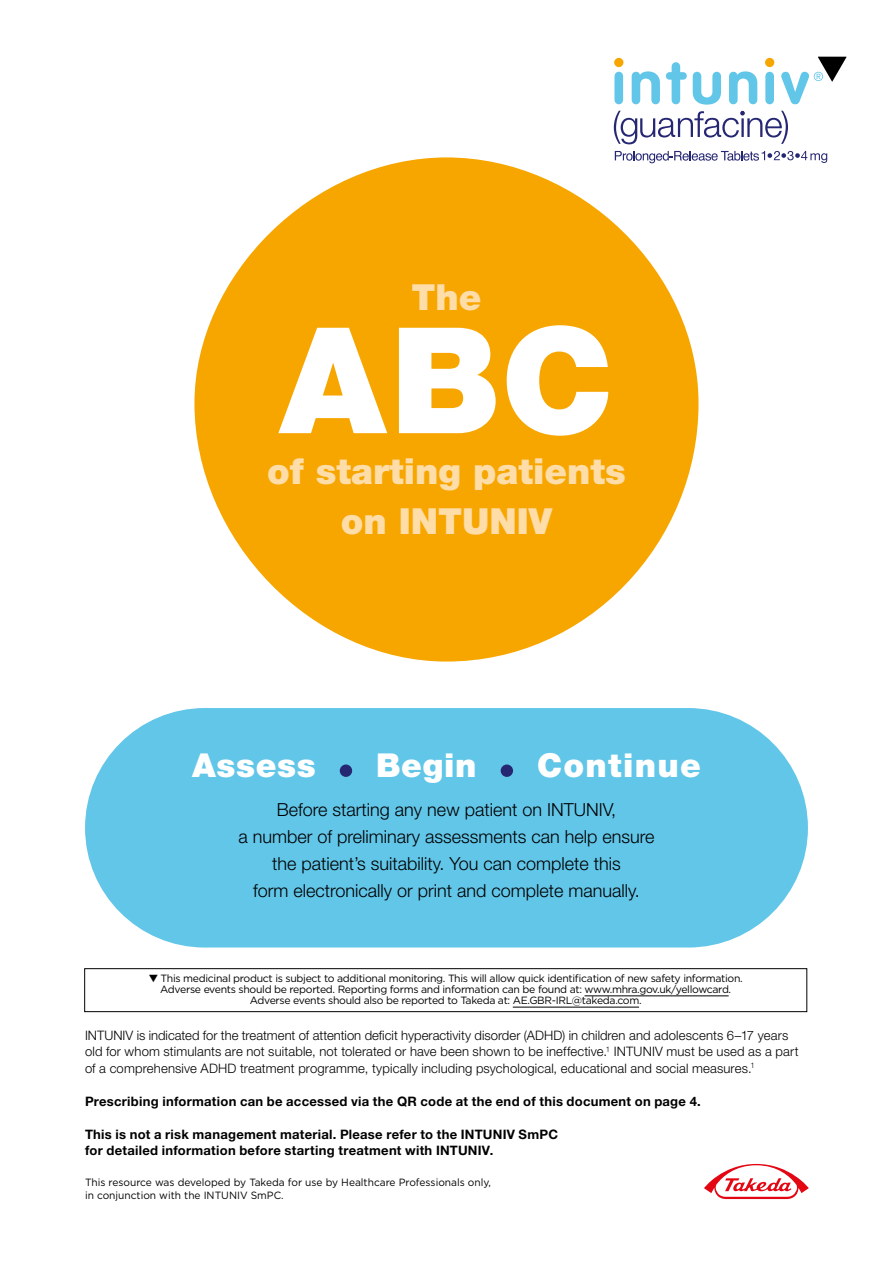
<style>
.page{position:relative;width:893px;height:1263px;background:#fff}
.page>*{position:absolute;margin:0;border:0;box-sizing:border-box;transform-origin:0 0}
.t1{font:900 147.6px "Helvetica Neue LT Std";color:#fff}
.t2{font:900 36px "Helvetica Neue LT Std";color:#fedda8}
.t3{font:900 33px "Helvetica Neue LT Std";letter-spacing:.02em;color:#fff}
.t4{font:900 33px "Helvetica Neue LT Std";letter-spacing:.04em;color:#fff}
.t5{font:300 18px/27px "Helvetica Neue LT Std";color:#000;text-align:center}
.t6{font:300 13.05px/16.2px "Helvetica Neue LT Std";letter-spacing:.01em;color:#000}
.t7{font:700 13.05px/16.2px "Helvetica Neue LT Std";letter-spacing:.02em;color:#000}
.t8{font:10.5px/11.2px "Gotham";letter-spacing:-.03em;color:#000;text-align:center}
.t9{font:10.5px/13.5px "Gotham";color:#000}
</style>
<div class="page">
<div style="left:194px;top:157px;width:504px;height:504px;background:#f7a600;border-radius:50%"></div>
<div style="left:614px;top:58px;width:9px;height:9px;background:#f7a600;border-radius:50%"></div>
<div style="left:765px;top:58px;width:9px;height:9px;background:#f7a600;border-radius:50%"></div>
<svg style="left:614px;top:72px;width:9px;height:32px"></svg>
<svg style="left:632px;top:71px;width:28px;height:33px"></svg>
<svg style="left:666px;top:62px;width:21px;height:42px"></svg>
<svg style="left:693px;top:72px;width:28px;height:33px"></svg>
<svg style="left:729px;top:71px;width:28px;height:33px"></svg>
<svg style="left:765px;top:72px;width:9px;height:32px"></svg>
<svg style="left:781px;top:56px;width:66px;height:48px"></svg>
<svg style="left:614px;top:111px;width:174px;height:33px"></svg>
<svg style="left:615px;top:151px;width:212px;height:12px"></svg>
<div style="left:85px;top:708px;width:723px;height:239px;background:#62c6e9;border-radius:120px"></div>
<div style="left:340px;top:764px;width:12px;height:13px;background:#262773;border-radius:50%"></div>
<div style="left:501px;top:764px;width:12px;height:13px;background:#262773;border-radius:50%"></div>
<svg style="left:704px;top:1163px;width:105px;height:37px"></svg>
<hr style="left:584px;top:995px;width:145px;height:1px;background:#000">
<hr style="left:513px;top:1007px;width:126px;height:1px;background:#000">
<div style="left:84px;top:968px;width:723px;height:44px;border:1px solid #000"></div>
<h2 class="t2" style="left:411px;top:276px;width:72px">The</h2>
<h1 class="t1" style="left:280px;top:292px;width:335px">ABC</h1>
<h2 class="t2" style="left:267px;top:449px;width:360px">of starting patients</h2>
<h2 class="t2" style="left:341px;top:500px;width:213px">on INTUNIV</h2>
<h3 class="t3" style="left:192px;top:745px;width:125px">Assess</h3>
<h3 class="t3" style="left:376px;top:745px;width:102px">Begin</h3>
<h3 class="t4" style="left:537px;top:745px;width:165px">Continue</h3>
<h3 class="t5" style="left:238px;top:796px;width:418px">Before starting any new patient on INTUNIV,<br>a number of preliminary assessments can help ensure the patient’s suitability. You can complete this<br>form electronically or print and complete manually.</h3>
<p class="t8" style="left:149px;top:972px;width:595px">▼ This medicinal product is subject to additional monitoring. This will allow quick identification of new safety information.<br>Adverse events should be reported. Reporting forms and information can be found at: www.mhra.gov.uk/yellowcard.<br>Adverse events should also be reported to Takeda at: AE.GBR-IRL@takeda.com.</p>
<p class="t6" style="left:85px;top:1027px;width:715px">INTUNIV is indicated for the treatment of attention deficit hyperactivity disorder (ADHD) in children and adolescents 6–17 years old for whom stimulants are not suitable, not tolerated or have been shown to be ineffective.<sup>1</sup> INTUNIV must be used as a part of a comprehensive ADHD treatment programme, typically including psychological, educational and social measures.<sup>1</sup></p>
<p class="t7" style="left:85px;top:1093px;width:617px">Prescribing information can be accessed via the QR code at the end of this document on page 4.</p>
<p class="t7" style="left:85px;top:1126px;width:474px">This is not a risk management material. Please refer to the INTUNIV SmPC for detailed information before starting treatment with INTUNIV.</p>
<p class="t9" style="left:85px;top:1175px;width:408px">This resource was developed by Takeda for use by Healthcare Professionals only, in conjunction with the INTUNIV SmPC.</p>
</div>
